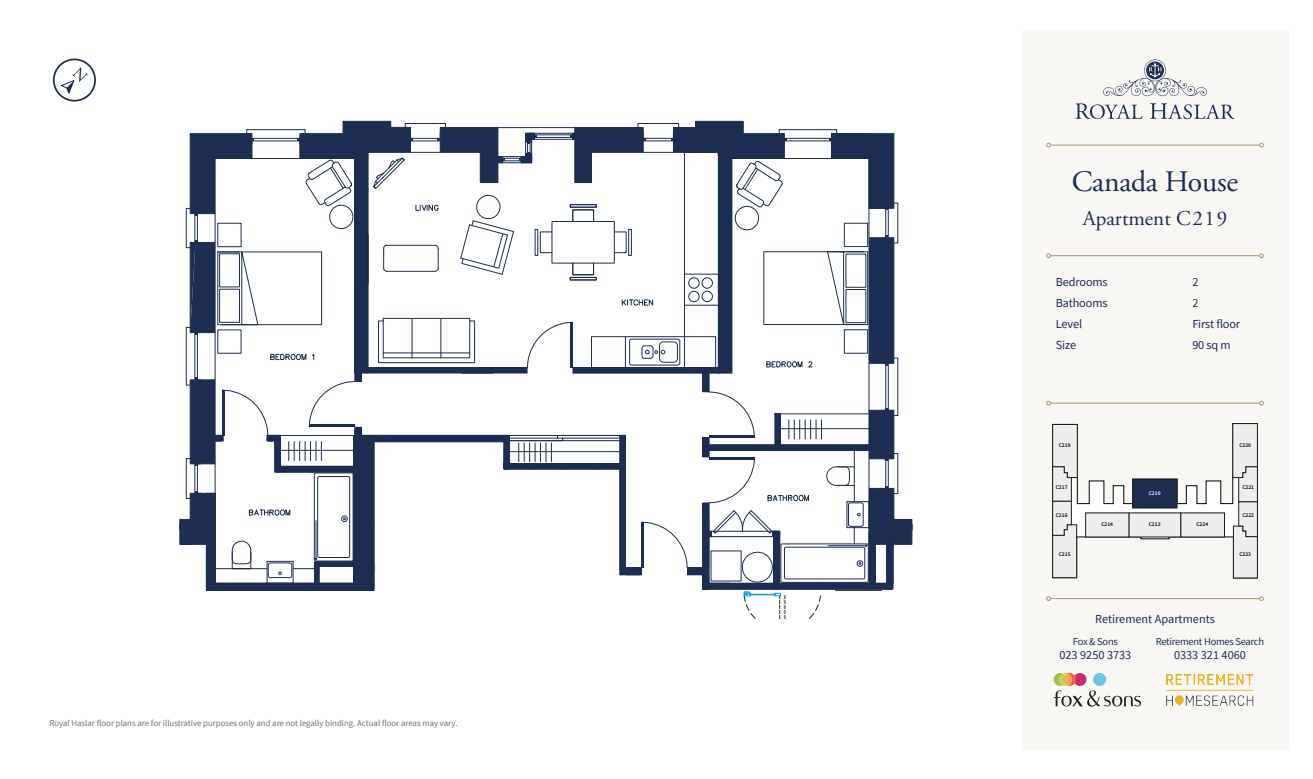
<style>
.page{position:relative;width:1313px;height:779px;background:#fff}
.page>*{position:absolute;margin:0;border:0;box-sizing:border-box;transform-origin:0 0}
.t1{font:29.75px "Adobe Garamond Pro";letter-spacing:-.01em;color:#1d2c51}
.t2{font:21px "Adobe Garamond Pro";color:#1d2c51}
.t3{font:12.25px "Source Sans Pro";letter-spacing:-.01em;color:#1d2c51}
.t4{font:10.5px "Source Sans Pro";letter-spacing:-.025em;color:#1d2c51}
.t5{font:8.75px "Source Sans Pro";color:#70706f}
.t6{font:600 5.6px "Source Sans Pro";color:#020203}
.t7{font:600 5.6px "Source Sans Pro";color:#fff}
</style>
<div class="page">
<div style="left:1022px;top:30px;width:266px;height:719px;background:#f8f7f4"></div>
<svg style="left:1075px;top:103px;width:67px;height:16px"></svg>
<svg style="left:1150px;top:103px;width:84px;height:16px"></svg>
<svg style="left:1103px;top:59px;width:104px;height:37px"></svg>
<svg style="left:53px;top:58px;width:43px;height:44px"></svg>
<svg style="left:1053px;top:673px;width:88px;height:33px"></svg>
<img style="left:1166px;top:674px;width:87px;height:31px">
<hr style="left:1050px;top:145px;width:209px;height:1px;background:#a49874">
<svg style="left:1046px;top:143px;width:4px;height:4px"></svg>
<svg style="left:1259px;top:143px;width:4px;height:4px"></svg>
<hr style="left:1050px;top:255px;width:209px;height:1px;background:#a49874">
<svg style="left:1046px;top:254px;width:4px;height:4px"></svg>
<svg style="left:1259px;top:254px;width:4px;height:4px"></svg>
<hr style="left:1050px;top:598px;width:209px;height:1px;background:#a49874">
<svg style="left:1046px;top:596px;width:4px;height:5px"></svg>
<svg style="left:1259px;top:596px;width:4px;height:5px"></svg>
<hr style="left:1050px;top:403px;width:209px;height:1px;background:#a49874">
<svg style="left:1046px;top:401px;width:4px;height:4px"></svg>
<svg style="left:1259px;top:401px;width:4px;height:4px"></svg>
<svg style="left:179px;top:121px;width:733px;height:502px"></svg>
<svg style="left:1052px;top:423px;width:205px;height:155px"></svg>
<div style="left:1085px;top:513px;width:44px;height:24px;background:#efeeef"></div>
<div style="left:1129px;top:513px;width:51px;height:24px;background:#efeeef"></div>
<div style="left:1180px;top:513px;width:44px;height:24px;background:#efeeef"></div>
<div style="left:1132px;top:479px;width:45px;height:29px;background:#1d2c51"></div>
<div style="left:1132px;top:479px;width:45px;height:29px;border:1px solid #1e1e1c"></div>
<p class="t5" style="left:50px;top:717px;width:409px">Royal Haslar floor plans are for illustrative purposes only and are not legally binding. Actual floor areas may vary.</p>
<p class="t1" style="left:1072px;top:164px;width:168px">Canada House</p>
<p class="t2" style="left:1082px;top:206px;width:146px">Apartment C219</p>
<p class="t3" style="left:1055px;top:274px;width:53px">Bedrooms</p>
<p class="t3" style="left:1192px;top:274px;width:8px">2</p>
<p class="t3" style="left:1055px;top:295px;width:53px">Bathooms</p>
<p class="t3" style="left:1192px;top:295px;width:8px">2</p>
<p class="t3" style="left:1055px;top:316px;width:28px">Level</p>
<p class="t3" style="left:1192px;top:316px;width:49px">First floor</p>
<p class="t3" style="left:1055px;top:337px;width:22px">Size</p>
<p class="t3" style="left:1192px;top:337px;width:40px">90 sq m</p>
<p class="t6" style="left:1058px;top:441px;width:13px">C218</p>
<p class="t6" style="left:1239px;top:441px;width:13px">C220</p>
<p class="t6" style="left:1055px;top:483px;width:13px">C217</p>
<p class="t6" style="left:1055px;top:512px;width:13px">C216</p>
<p class="t7" style="left:1148px;top:490px;width:13px">C219</p>
<p class="t6" style="left:1242px;top:483px;width:13px">C221</p>
<p class="t6" style="left:1242px;top:512px;width:13px">C222</p>
<p class="t6" style="left:1101px;top:521px;width:13px">C214</p>
<p class="t6" style="left:1148px;top:521px;width:13px">C213</p>
<p class="t6" style="left:1196px;top:521px;width:13px">C224</p>
<p class="t6" style="left:1058px;top:551px;width:13px">C215</p>
<p class="t6" style="left:1239px;top:551px;width:13px">C223</p>
<p class="t3" style="left:1095px;top:611px;width:121px">Retirement Apartments</p>
<p class="t4" style="left:1155px;top:635px;width:110px">Retirement Homes Search</p>
<p class="t3" style="left:1174px;top:647px;width:73px">0333 321 4060</p>
<p class="t4" style="left:1073px;top:635px;width:46px">Fox &amp; Sons</p>
<p class="t3" style="left:1059px;top:647px;width:73px">023 9250 3733</p>
</div>
